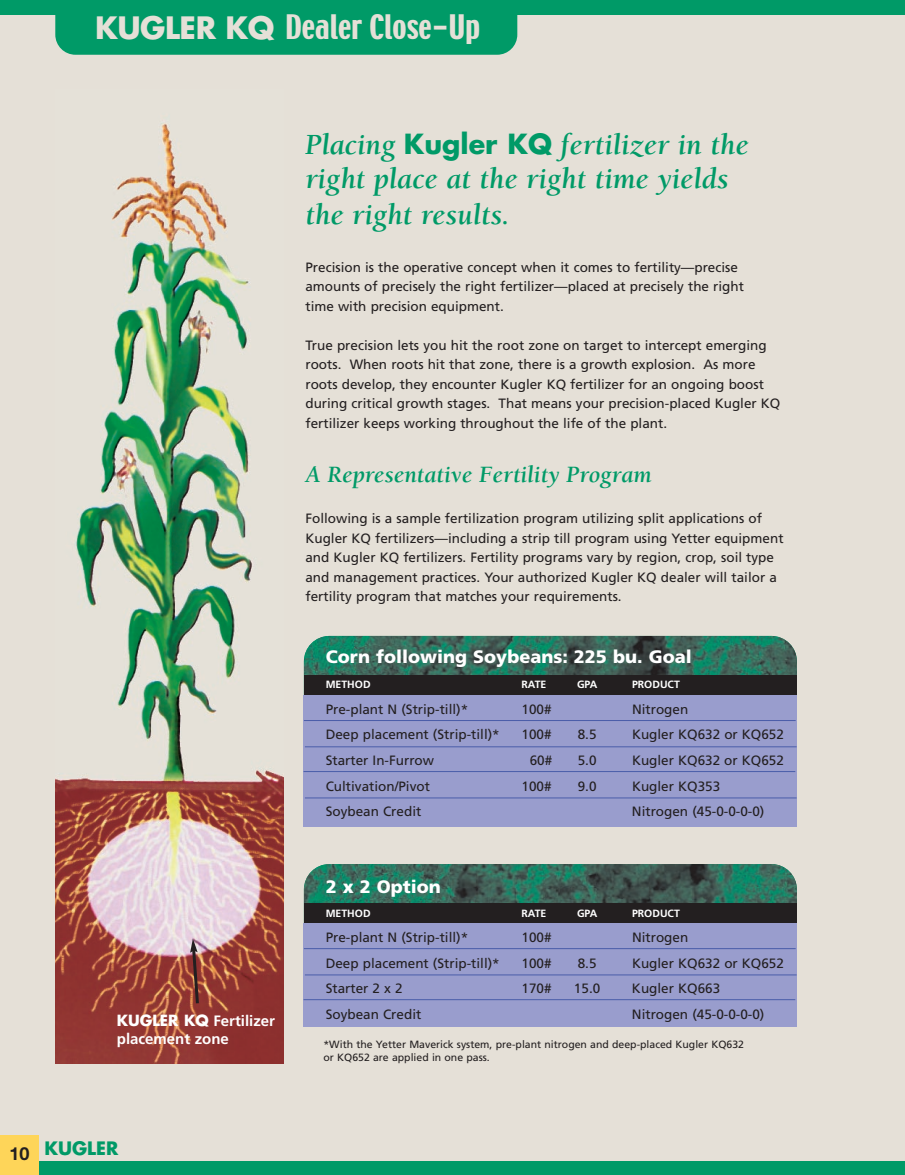
<style>
.page{position:relative;width:905px;height:1175px;background:#fff}
.page>*{position:absolute;margin:0;border:0;box-sizing:border-box;transform-origin:0 0}
.t1{font:italic 700 30px/35.4px "Berkeley";color:#009a67}
.t2{font:30px "Techno";color:#e5e0d7}
.t3{font:italic 700 24px "Berkeley";color:#009a67}
.t4{font:900 18px "Frutiger";color:#fff}
.t5{font:700 18px "Futura";color:#009a67}
.t6{font:700 15px/18.3px "Frutiger";color:#fff}
.t7{font:13.5px/19.5px "Frutiger";color:#231f20}
.t8{font:10.5px/12.6px "Frutiger";color:#231f20}
.t9{font:700 10.5px "Frutiger";color:#fff}
.s1{font-family:"Futura";font-weight:700}
.s2{font-family:"Futura";font-style:normal;font-size:27px}
.s3{font-family:"Futura"}
.s4{font-family:"Helvetica Neue";color:#231f20}
</style>
<div class="page">
<div style="left:0;top:14px;width:904px;height:1152px;background:#e5e0d7"></div>
<div style="left:0;top:0;width:904px;height:14px;background:#009a67"></div>
<div style="left:38px;top:1161px;width:866px;height:13px;background:#009a67"></div>
<div style="left:0;top:1135px;width:39px;height:39px;background:#fed559"></div>
<div style="left:55px;top:14px;width:462px;height:41px;background:#009a67"></div>
<img style="left:56px;top:123px;width:228px;height:940px">
<img style="left:304px;top:636px;width:492px;height:184px;border-radius:26px">
<div style="left:304px;top:675px;width:492px;height:19px;background:#231f20"></div>
<div style="left:304px;top:694px;width:492px;height:132px;background:#999dcd"></div>
<hr style="left:304px;top:720px;width:491px;height:1px;background:#4a5da9">
<hr style="left:305px;top:746px;width:491px;height:1px;background:#4a5da9">
<hr style="left:303px;top:771px;width:492px;height:1px;background:#4a5da9">
<hr style="left:305px;top:797px;width:491px;height:1px;background:#4a5da9">
<img style="left:304px;top:864px;width:492px;height:146px;border-radius:26px">
<div style="left:304px;top:903px;width:492px;height:19px;background:#231f20"></div>
<div style="left:304px;top:922px;width:492px;height:104px;background:#999dcd"></div>
<hr style="left:304px;top:948px;width:491px;height:1px;background:#4a5da9">
<hr style="left:305px;top:974px;width:491px;height:1px;background:#4a5da9">
<hr style="left:303px;top:999px;width:492px;height:1px;background:#4a5da9">
<svg style="left:190px;top:938px;width:11px;height:68px"></svg>
<h1 class="t2" style="left:95px;top:14px;width:387px"><span class="s1">KUGLER KQ</span> Dealer Close-Up</h1>
<h1 class="t1" style="left:305px;top:129px;width:445px">Placing <span class="s2">Kugler KQ</span> fertilizer in the right place at the right time yields the right results.</h1>
<p class="t7" style="left:305px;top:258px;width:440px">Precision is the operative concept when it comes to fertility—precise amounts of precisely the right fertilizer—placed at precisely the right time with precision equipment.</p>
<p class="t7" style="left:305px;top:336px;width:476px">True precision lets you hit the root zone on target to intercept emerging roots. When roots hit that zone, there is a growth explosion. As more roots develop, they encounter Kugler KQ fertilizer for an ongoing boost during critical growth stages. That means your precision-placed Kugler KQ fertilizer keeps working throughout the life of the plant.</p>
<h2 class="t3" style="left:305px;top:465px;width:348px">A Representative Fertility Program</h2>
<p class="t7" style="left:305px;top:510px;width:479px">Following is a sample fertilization program utilizing split applications of Kugler KQ fertilizers—including a strip till program using Yetter equipment and Kugler KQ fertilizers. Fertility programs vary by region, crop, soil type and management practices. Your authorized Kugler KQ dealer will tailor a fertility program that matches your requirements.</p>
<p class="t6" style="left:117px;top:1012px;width:160px"><span class="s3">KUGLER KQ</span> Fertilizer placement zone</p>
<h3 class="t5" style="left:10px;top:1140px;width:110px"><span class="s4">10</span> KUGLER</h3>
<h3 class="t4" style="left:326px;top:649px;width:367px">Corn following Soybeans: 225 bu. Goal</h3>
<p class="t9" style="left:326px;top:680px;width:46px">METHOD</p>
<p class="t9" style="left:521px;top:680px;width:26px">RATE</p>
<p class="t9" style="left:577px;top:680px;width:22px">GPA</p>
<p class="t9" style="left:632px;top:680px;width:49px">PRODUCT</p>
<p class="t7" style="left:326px;top:700px;width:144px">Pre-plant N (Strip-till)*</p>
<p class="t7" style="left:521px;top:700px;width:32px">100#</p>
<p class="t7" style="left:632px;top:700px;width:58px">Nitrogen</p>
<p class="t7" style="left:326px;top:726px;width:175px">Deep placement (Strip-till)*</p>
<p class="t7" style="left:521px;top:726px;width:32px">100#</p>
<p class="t7" style="left:577px;top:726px;width:20px">8.5</p>
<p class="t7" style="left:632px;top:726px;width:153px">Kugler KQ632 or KQ652</p>
<p class="t7" style="left:326px;top:751px;width:110px">Starter In-Furrow</p>
<p class="t7" style="left:530px;top:751px;width:24px">60#</p>
<p class="t7" style="left:577px;top:751px;width:20px">5.0</p>
<p class="t7" style="left:632px;top:751px;width:153px">Kugler KQ632 or KQ652</p>
<p class="t7" style="left:326px;top:777px;width:106px">Cultivation/Pivot</p>
<p class="t7" style="left:521px;top:777px;width:32px">100#</p>
<p class="t7" style="left:577px;top:777px;width:20px">9.0</p>
<p class="t7" style="left:632px;top:777px;width:90px">Kugler KQ353</p>
<p class="t7" style="left:326px;top:802px;width:97px">Soybean Credit</p>
<p class="t7" style="left:632px;top:802px;width:134px">Nitrogen (45-0-0-0-0)</p>
<h3 class="t4" style="left:326px;top:879px;width:117px">2 x 2 Option</h3>
<p class="t9" style="left:326px;top:908px;width:46px">METHOD</p>
<p class="t9" style="left:521px;top:908px;width:26px">RATE</p>
<p class="t9" style="left:577px;top:908px;width:22px">GPA</p>
<p class="t9" style="left:632px;top:908px;width:49px">PRODUCT</p>
<p class="t7" style="left:326px;top:928px;width:144px">Pre-plant N (Strip-till)*</p>
<p class="t7" style="left:521px;top:928px;width:32px">100#</p>
<p class="t7" style="left:632px;top:928px;width:58px">Nitrogen</p>
<p class="t7" style="left:326px;top:954px;width:175px">Deep placement (Strip-till)*</p>
<p class="t7" style="left:521px;top:954px;width:32px">100#</p>
<p class="t7" style="left:577px;top:954px;width:20px">8.5</p>
<p class="t7" style="left:632px;top:954px;width:153px">Kugler KQ632 or KQ652</p>
<p class="t7" style="left:326px;top:979px;width:78px">Starter 2 x 2</p>
<p class="t7" style="left:521px;top:979px;width:32px">170#</p>
<p class="t7" style="left:574px;top:979px;width:28px">15.0</p>
<p class="t7" style="left:632px;top:979px;width:90px">Kugler KQ663</p>
<p class="t7" style="left:326px;top:1005px;width:97px">Soybean Credit</p>
<p class="t7" style="left:632px;top:1005px;width:134px">Nitrogen (45-0-0-0-0)</p>
<p class="t8" style="left:323px;top:1039px;width:422px">*With the Yetter Maverick system, pre-plant nitrogen and deep-placed Kugler KQ632 or KQ652 are applied in one pass.</p>
</div>
